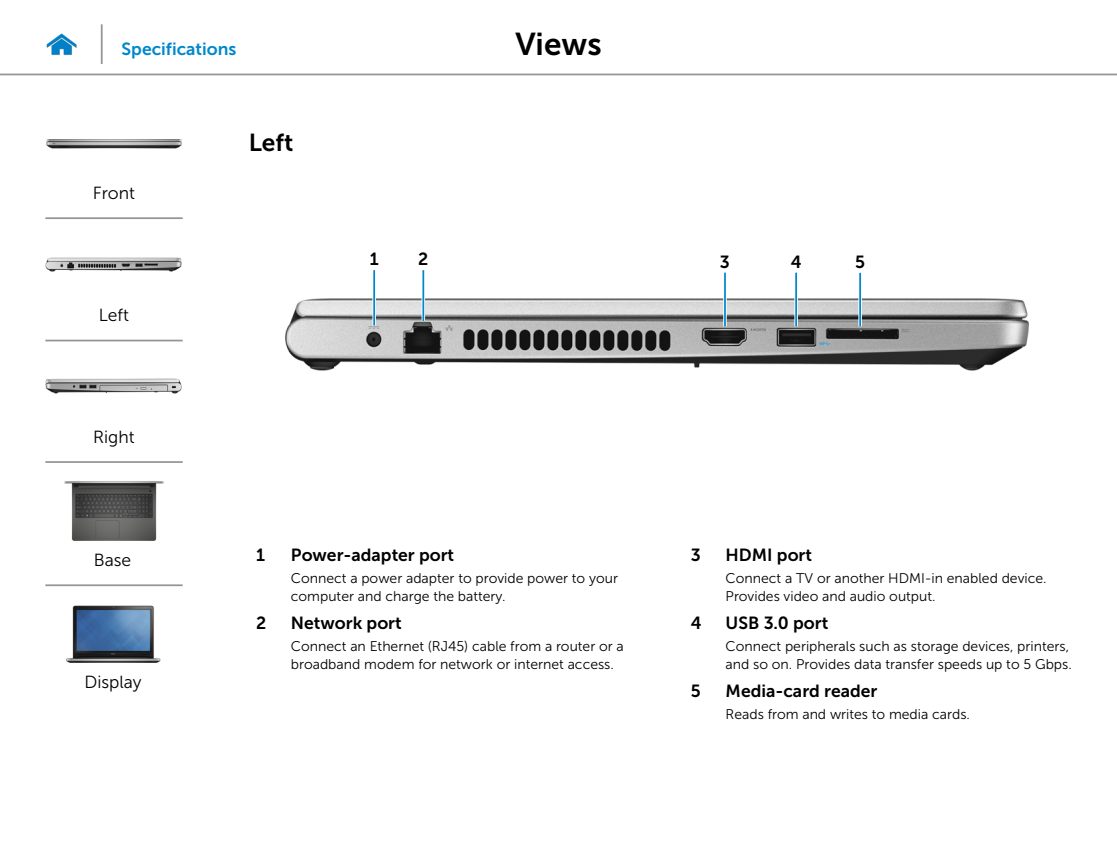
<style>
.page{position:relative;width:1117px;height:844px;background:#fff}
.page>*{position:absolute;margin:0;border:0;box-sizing:border-box;transform-origin:0 0}
.Head1{font:31.5px "Museo Sans For Dell 700";color:#000}
.Head2{font:24.5px "Museo Sans For Dell 700";color:#000}
.Callout_Head{font:17.5px "Museo Sans For Dell 700";color:#000}
.Image_Title{font:17.5px "Museo Sans For Dell 300";color:#000}
.Hyperlink{font:17.5px "Museo Sans For Dell 700";color:#0087cc}
.Callout-L{font:17.5px "Museo Sans For Dell 700";color:#000}
.Callout_description{font:14px/17.5px "Museo Sans For Dell 300";color:#000}
</style>
<div class="page">
<hr style="left:0;top:74px;width:1116px;height:1px;background:#939598">
<img style="left:46px;top:33px;width:31px;height:23px">
<img style="left:285px;top:298px;width:744px;height:73px">
<svg style="left:372px;top:270px;width:4px;height:55px"></svg>
<hr style="left:373px;top:270px;width:2px;height:55px;background:#0087cc">
<svg style="left:421px;top:270px;width:4px;height:51px"></svg>
<hr style="left:422px;top:270px;width:2px;height:51px;background:#0087cc">
<hr style="left:723px;top:272px;width:3px;height:54px;background:#fff">
<hr style="left:724px;top:272px;width:1px;height:54px;background:#0087cc">
<hr style="left:794px;top:272px;width:3px;height:54px;background:#fff">
<hr style="left:795px;top:272px;width:1px;height:54px;background:#0087cc">
<hr style="left:858px;top:273px;width:3px;height:53px;background:#fff">
<hr style="left:859px;top:273px;width:1px;height:53px;background:#0087cc">
<hr style="left:101px;top:24px;width:2px;height:40px;background:#939598">
<img style="left:46px;top:139px;width:136px;height:10px">
<img style="left:45px;top:257px;width:137px;height:15px">
<img style="left:45px;top:378px;width:137px;height:16px">
<img style="left:64px;top:481px;width:100px;height:59px">
<img style="left:66px;top:605px;width:95px;height:57px">
<hr style="left:45px;top:217px;width:138px;height:2px;background:#939598">
<hr style="left:45px;top:339px;width:138px;height:2px;background:#939598">
<hr style="left:45px;top:461px;width:138px;height:2px;background:#939598">
<hr style="left:45px;top:584px;width:138px;height:2px;background:#939598">
<p class="Hyperlink" style="left:122px;top:39px;width:116px">Specifications</p>
<p class="Head1" style="left:515px;top:26px;width:88px">Views</p>
<p class="Image_Title" style="left:93px;top:183px;width:44px">Front</p>
<p class="Image_Title" style="left:99px;top:305px;width:32px">Left</p>
<p class="Image_Title" style="left:93px;top:428px;width:43px">Right</p>
<p class="Image_Title" style="left:94px;top:550px;width:39px">Base</p>
<p class="Image_Title" style="left:84px;top:672px;width:59px">Display</p>
<p class="Head2" style="left:249px;top:128px;width:46px">Left</p>
<p class="Callout-L" style="left:369px;top:249px;width:10px">1</p>
<p class="Callout-L" style="left:418px;top:249px;width:12px">2</p>
<p class="Callout-L" style="left:719px;top:252px;width:12px">3</p>
<p class="Callout-L" style="left:790px;top:252px;width:12px">4</p>
<p class="Callout-L" style="left:854px;top:252px;width:11px">5</p>
<p class="Callout_Head" style="left:256px;top:544px;width:10px">1</p>
<p class="Callout_Head" style="left:291px;top:544px;width:165px">Power-adapter port</p>
<p class="Callout_description" style="left:291px;top:569px;width:328px">Connect a power adapter to provide power to your computer and charge the battery.</p>
<p class="Callout_Head" style="left:256px;top:612px;width:12px">2</p>
<p class="Callout_Head" style="left:291px;top:612px;width:112px">Network port</p>
<p class="Callout_description" style="left:291px;top:637px;width:334px">Connect an Ethernet (RJ45) cable from a router or a broadband modem for network or internet access.</p>
<p class="Callout_Head" style="left:690px;top:544px;width:12px">3</p>
<p class="Callout_Head" style="left:725px;top:544px;width:88px">HDMI port</p>
<p class="Callout_description" style="left:725px;top:569px;width:322px">Connect a TV or another HDMI‑in enabled device.<br>Provides video and audio output.</p>
<p class="Callout_Head" style="left:690px;top:612px;width:12px">4</p>
<p class="Callout_Head" style="left:725px;top:612px;width:104px">USB 3.0 port</p>
<p class="Callout_description" style="left:725px;top:637px;width:347px">Connect peripherals such as storage devices, printers, and so on. Provides data transfer speeds up to 5 Gbps.</p>
<p class="Callout_Head" style="left:690px;top:680px;width:11px">5</p>
<p class="Callout_Head" style="left:725px;top:680px;width:153px">Media-card reader</p>
<p class="Callout_description" style="left:725px;top:705px;width:246px">Reads from and writes to media cards.</p>
</div>
